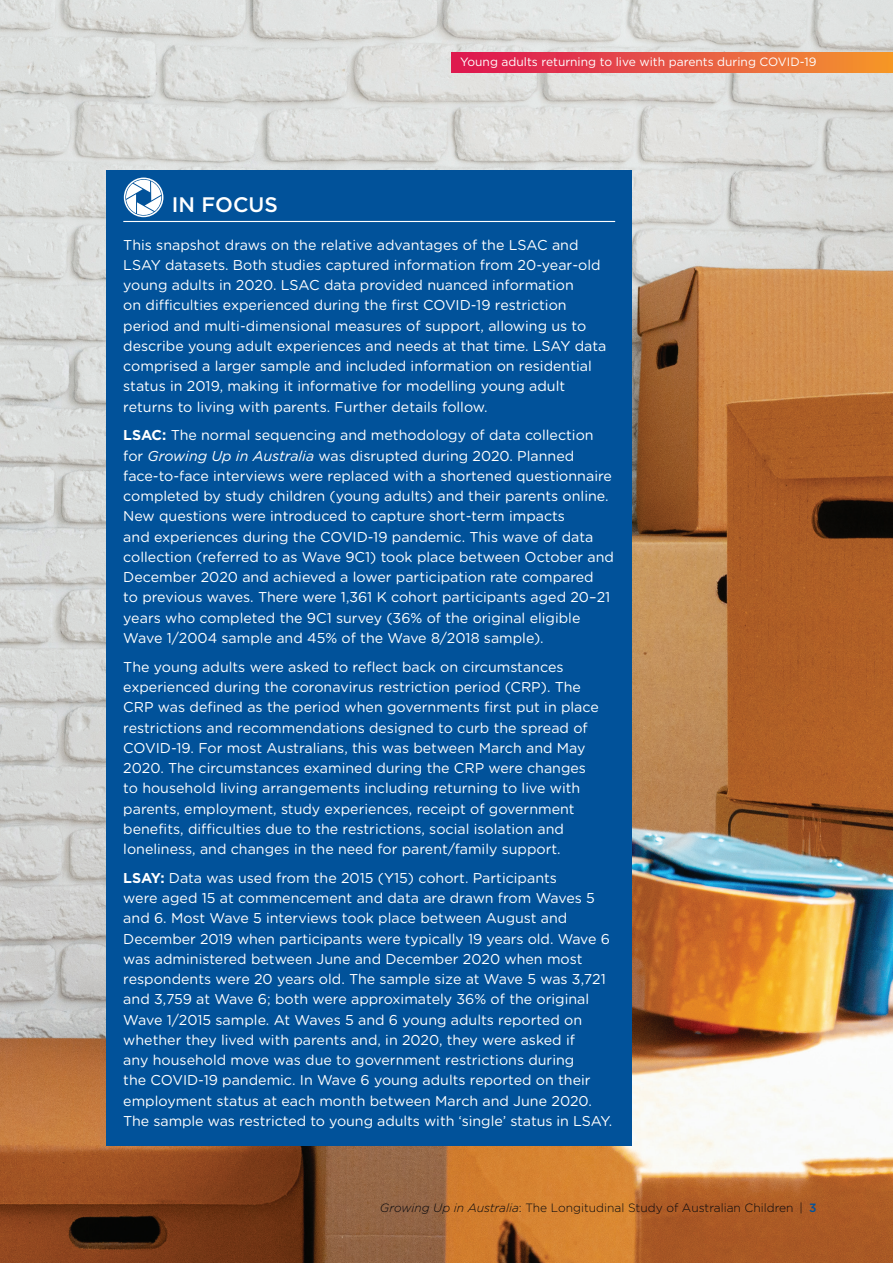
<style>
.page{position:relative;width:893px;height:1263px;background:#fff}
.page>*{position:absolute;margin:0;border:0;box-sizing:border-box;transform-origin:0 0}
.In_Focus_Heading_1{font:500 21px "Gotham";color:#fff}
.In_focus_text{font:14.25px/20.2px "Gotham Rounded";color:#fff}
.In_focus_text_last{font:14.25px/20.2px "Gotham Rounded";color:#fff}
.t1{font:300 12px "Gotham";color:#08080d}
.t2{font:12px "Gotham";color:#fff}
.s1{font-family:"Gotham";font-weight:700}
.s2{font-family:"Gotham";font-style:italic}
.s3{font-style:italic}
.s4{font-weight:500;color:#01529a}
</style>
<div class="page">
<img style="left:0;top:0;width:893px;height:1263px">
<div style="left:452px;top:52px;width:441px;height:21px;background:linear-gradient(to right,#dc1356,#f4972f)"></div>
<div style="left:106px;top:170px;width:526px;height:64px;background:#01529a"></div>
<hr style="left:123px;top:221px;width:492px;height:1px;background:#fff">
<div style="left:106px;top:230px;width:526px;height:193px;background:#01529a"></div>
<div style="left:106px;top:420px;width:526px;height:234px;background:#01529a"></div>
<div style="left:106px;top:652px;width:526px;height:213px;background:#01529a"></div>
<div style="left:106px;top:863px;width:526px;height:283px;background:#01529a"></div>
<svg style="left:124px;top:178px;width:39px;height:39px"></svg>
<p class="t2" style="left:460px;top:54px;width:358px">Young adults returning to live with parents during COVID-19</p>
<h3 class="In_Focus_Heading_1" style="left:172px;top:191px;width:107px">IN FOCUS</h3>
<h3 class="In_focus_text" style="left:123px;top:234px;width:485px">This snapshot draws on the relative advantages of the LSAC and LSAY datasets. Both studies captured information from 20‑year‑old young adults in 2020. LSAC data provided nuanced information<br>on difficulties experienced during the first COVID-19 restriction period and multi-dimensional measures of support, allowing us to describe young adult experiences and needs at that time. LSAY data comprised a larger sample and included information on residential status in 2019, making it informative for modelling young adult returns to living with parents. Further details follow.</h3>
<h3 class="In_focus_text" style="left:123px;top:425px;width:492px"><span class="s1">LSAC:</span> The normal sequencing and methodology of data collection for <span class="s2">Growing Up in Australia</span> was disrupted during 2020. Planned face-to-face interviews were replaced with a shortened questionnaire completed by study children (young adults) and their parents online.<br>New questions were introduced to capture short-term impacts<br>and experiences during the COVID-19 pandemic. This wave of data collection (referred to as Wave 9C1) took place between October and December 2020 and achieved a lower participation rate compared<br>to previous waves. There were 1,361 K cohort participants aged 20–21 years who completed the 9C1 survey (36% of the original eligible Wave 1/2004 sample and 45% of the Wave 8/2018 sample).</h3>
<h3 class="In_focus_text" style="left:123px;top:656px;width:477px">The young adults were asked to reflect back on circumstances experienced during the coronavirus restriction period (CRP). The CRP was defined as the period when governments first put in place restrictions and recommendations designed to curb the spread of COVID-19. For most Australians, this was between March and May 2020. The circumstances examined during the CRP were changes to household living arrangements including returning to live with parents, employment, study experiences, receipt of government benefits, difficulties due to the restrictions, social isolation and loneliness, and changes in the need for parent/family support.</h3>
<h3 class="In_focus_text_last" style="left:123px;top:867px;width:490px"><span class="s1">LSAY:</span> Data was used from the 2015 (Y15) cohort. Participants<br>were aged 15 at commencement and data are drawn from Waves 5 and 6. Most Wave 5 interviews took place between August and December 2019 when participants were typically 19 years old. Wave 6 was administered between June and December 2020 when most respondents were 20 years old. The sample size at Wave 5 was 3,721 and 3,759 at Wave 6; both were approximately 36% of the original Wave 1/2015 sample. At Waves 5 and 6 young adults reported on whether they lived with parents and, in 2020, they were asked if<br>any household move was due to government restrictions during<br>the COVID-19 pandemic. In Wave 6 young adults reported on their employment status at each month between March and June 2020.<br>The sample was restricted to young adults with ‘single’ status in LSAY.</h3>
<p class="t1" style="left:380px;top:1200px;width:438px"><span class="s3">Growing Up in Australia</span>: The Longitudinal Study of Australian Children | <span class="s4">3</span></p>
</div>
